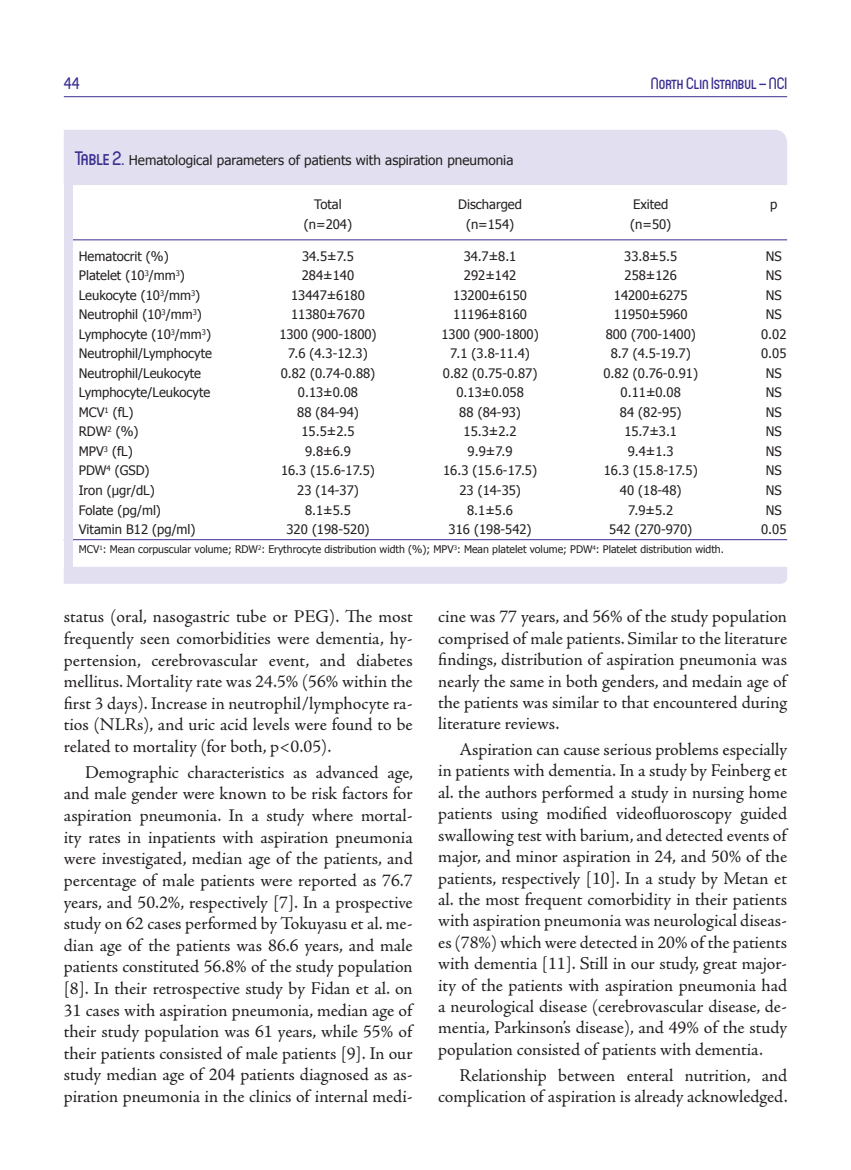
<style>
.page{position:relative;width:851px;height:1170px;background:#fff}
.page>*{position:absolute;margin:0;border:0;box-sizing:border-box;transform-origin:0 0}
.t1{font:18px/21.6px "Adobe Jenson Pro";letter-spacing:-.005em;color:#231f20;text-align:justify}
.t2{font:500 16.5px "Circula";color:#3a3091}
.t3{font:13.5px "Tahoma";color:#231f20}
.t4{font:13.05px "Tahoma";color:#231f20}
.t5{font:10.5px "Tahoma";color:#231f20}
.s1{font-family:"Circula";font-weight:500;font-size:19.5px;color:#3a3091}
</style>
<div class="page">
<hr style="left:64px;top:96px;width:723px;height:1px;background:#3a3091">
<div style="left:64px;top:566px;width:723px;height:17px;background:#e2e0f0"></div>
<div style="left:64px;top:130px;width:723px;height:55px;background:#e2e0f0"></div>
<hr style="left:67px;top:239px;width:720px;height:1px;background:#3a3091">
<hr style="left:64px;top:539px;width:723px;height:1px;background:#3a3091">
<div style="left:64px;top:185px;width:8px;height:390px;background:#e2e0f0"></div>
<p class="t2" style="left:64px;top:73px;width:17px">44</p>
<p class="t2" style="left:650px;top:73px;width:138px">North Clin Istanbul – NCI</p>
<p class="t3" style="left:75px;top:151px;width:440px"><span class="s1">Table 2.</span> Hematological parameters of patients with aspiration pneumonia</p>
<p class="t4" style="left:314px;top:195px;width:29px">Total</p>
<p class="t4" style="left:458px;top:195px;width:65px">Discharged</p>
<p class="t4" style="left:633px;top:195px;width:37px">Exited</p>
<p class="t4" style="left:770px;top:195px;width:9px">p</p>
<p class="t4" style="left:304px;top:215px;width:50px">(n=204)</p>
<p class="t4" style="left:466px;top:215px;width:50px">(n=154)</p>
<p class="t4" style="left:630px;top:215px;width:43px">(n=50)</p>
<p class="t4" style="left:79px;top:247px;width:91px">Hematocrit (%)</p>
<p class="t4" style="left:302px;top:247px;width:53px">34.5±7.5</p>
<p class="t4" style="left:463px;top:247px;width:54px">34.7±8.1</p>
<p class="t4" style="left:624px;top:247px;width:55px">33.8±5.5</p>
<p class="t4" style="left:765px;top:247px;width:17px">NS</p>
<p class="t4" style="left:79px;top:267px;width:108px">Platelet (10<sup>3</sup>/mm<sup>3</sup>)</p>
<p class="t4" style="left:302px;top:267px;width:54px">284±140</p>
<p class="t4" style="left:464px;top:267px;width:54px">292±142</p>
<p class="t4" style="left:624px;top:267px;width:54px">258±126</p>
<p class="t4" style="left:765px;top:267px;width:17px">NS</p>
<p class="t4" style="left:79px;top:286px;width:123px">Leukocyte (10<sup>3</sup>/mm<sup>3</sup>)</p>
<p class="t4" style="left:291px;top:286px;width:75px">13447±6180</p>
<p class="t4" style="left:453px;top:286px;width:75px">13200±6150</p>
<p class="t4" style="left:613px;top:286px;width:75px">14200±6275</p>
<p class="t4" style="left:765px;top:286px;width:17px">NS</p>
<p class="t4" style="left:79px;top:306px;width:124px">Neutrophil (10<sup>3</sup>/mm<sup>3</sup>)</p>
<p class="t4" style="left:291px;top:306px;width:75px">11380±7670</p>
<p class="t4" style="left:453px;top:306px;width:75px">11196±8160</p>
<p class="t4" style="left:613px;top:306px;width:75px">11950±5960</p>
<p class="t4" style="left:765px;top:306px;width:17px">NS</p>
<p class="t4" style="left:79px;top:325px;width:134px">Lymphocyte (10<sup>3</sup>/mm<sup>3</sup>)</p>
<p class="t4" style="left:279px;top:325px;width:99px">1300 (900-1800)</p>
<p class="t4" style="left:441px;top:325px;width:99px">1300 (900-1800)</p>
<p class="t4" style="left:605px;top:325px;width:92px">800 (700-1400)</p>
<p class="t4" style="left:761px;top:325px;width:27px">0.02</p>
<p class="t4" style="left:79px;top:345px;width:135px">Neutrophil/Lymphocyte</p>
<p class="t4" style="left:288px;top:345px;width:81px">7.6 (4.3-12.3)</p>
<p class="t4" style="left:450px;top:345px;width:81px">7.1 (3.8-11.4)</p>
<p class="t4" style="left:610px;top:345px;width:81px">8.7 (4.5-19.7)</p>
<p class="t4" style="left:761px;top:345px;width:27px">0.05</p>
<p class="t4" style="left:79px;top:364px;width:124px">Neutrophil/Leukocyte</p>
<p class="t4" style="left:281px;top:364px;width:96px">0.82 (0.74-0.88)</p>
<p class="t4" style="left:443px;top:364px;width:96px">0.82 (0.75-0.87)</p>
<p class="t4" style="left:603px;top:364px;width:96px">0.82 (0.76-0.91)</p>
<p class="t4" style="left:765px;top:364px;width:17px">NS</p>
<p class="t4" style="left:79px;top:384px;width:133px">Lymphocyte/Leukocyte</p>
<p class="t4" style="left:298px;top:384px;width:62px">0.13±0.08</p>
<p class="t4" style="left:456px;top:384px;width:69px">0.13±0.058</p>
<p class="t4" style="left:620px;top:384px;width:62px">0.11±0.08</p>
<p class="t4" style="left:765px;top:384px;width:17px">NS</p>
<p class="t4" style="left:79px;top:403px;width:56px">MCV<sup>1</sup> (fL)</p>
<p class="t4" style="left:297px;top:403px;width:63px">88 (84-94)</p>
<p class="t4" style="left:459px;top:403px;width:63px">88 (84-93)</p>
<p class="t4" style="left:620px;top:403px;width:63px">84 (82-95)</p>
<p class="t4" style="left:765px;top:403px;width:17px">NS</p>
<p class="t4" style="left:79px;top:423px;width:61px">RDW<sup>2</sup> (%)</p>
<p class="t4" style="left:301px;top:423px;width:55px">15.5±2.5</p>
<p class="t4" style="left:463px;top:423px;width:55px">15.3±2.2</p>
<p class="t4" style="left:624px;top:423px;width:54px">15.7±3.1</p>
<p class="t4" style="left:765px;top:423px;width:17px">NS</p>
<p class="t4" style="left:79px;top:442px;width:55px">MPV<sup>3</sup> (fL)</p>
<p class="t4" style="left:305px;top:442px;width:47px">9.8±6.9</p>
<p class="t4" style="left:467px;top:442px;width:46px">9.9±7.9</p>
<p class="t4" style="left:627px;top:442px;width:47px">9.4±1.3</p>
<p class="t4" style="left:765px;top:442px;width:17px">NS</p>
<p class="t4" style="left:79px;top:462px;width:72px">PDW<sup>4</sup> (GSD)</p>
<p class="t4" style="left:281px;top:462px;width:95px">16.3 (15.6-17.5)</p>
<p class="t4" style="left:443px;top:462px;width:95px">16.3 (15.6-17.5)</p>
<p class="t4" style="left:603px;top:462px;width:95px">16.3 (15.8-17.5)</p>
<p class="t4" style="left:765px;top:462px;width:17px">NS</p>
<p class="t4" style="left:79px;top:481px;width:77px">Iron (µgr/dL)</p>
<p class="t4" style="left:297px;top:481px;width:63px">23 (14-37)</p>
<p class="t4" style="left:459px;top:481px;width:63px">23 (14-35)</p>
<p class="t4" style="left:620px;top:481px;width:63px">40 (18-48)</p>
<p class="t4" style="left:765px;top:481px;width:17px">NS</p>
<p class="t4" style="left:79px;top:501px;width:84px">Folate (pg/ml)</p>
<p class="t4" style="left:305px;top:501px;width:47px">8.1±5.5</p>
<p class="t4" style="left:467px;top:501px;width:47px">8.1±5.6</p>
<p class="t4" style="left:628px;top:501px;width:46px">7.9±5.2</p>
<p class="t4" style="left:765px;top:501px;width:17px">NS</p>
<p class="t4" style="left:79px;top:520px;width:118px">Vitamin B12 (pg/ml)</p>
<p class="t4" style="left:286px;top:520px;width:84px">320 (198-520)</p>
<p class="t4" style="left:448px;top:520px;width:84px">316 (198-542)</p>
<p class="t4" style="left:609px;top:520px;width:84px">542 (270-970)</p>
<p class="t4" style="left:761px;top:520px;width:27px">0.05</p>
<p class="t5" style="left:79px;top:542px;width:646px">MCV<sup>1</sup>: Mean corpuscular volume; RDW<sup>2</sup>: Erythrocyte distribution width (%); MPV<sup>3</sup>: Mean platelet volume; PDW<sup>4</sup>: Platelet distribution width.</p>
<p class="t1" style="left:64px;top:606px;width:350px">status (oral, nasogastric tube or PEG). The most frequently seen comorbidities were dementia, hy&shy;pertension, cerebrovascular event, and diabetes mellitus. Mortality rate was 24.5% (56% within the first 3 days). Increase in neutrophil/lymphocyte ra&shy;tios (NLRs), and uric acid levels were found to be related to mortality (for both, p&lt;0.05).</p>
<p class="t1" style="left:64px;top:761px;width:351px;text-indent:21px">Demographic characteristics as advanced age, and male gender were known to be risk factors for aspiration pneumonia. In a study where mortal&shy;ity rates in inpatients with aspiration pneumonia were investigated, median age of the patients, and percentage of male patients were reported as 76.7 years, and 50.2%, respectively [7]. In a prospective study on 62 cases performed by Tokuyasu et al. me&shy;dian age of the patients was 86.6 years, and male patients constituted 56.8% of the study population [8]. In their retrospective study by Fidan et al. on 31 cases with aspiration pneumonia, median age of their study population was 61 years, while 55% of their patients consisted of male patients [9]. In our study median age of 204 patients diagnosed as as&shy;piration pneumonia in the clinics of internal medi-</p>
<p class="t1" style="left:438px;top:606px;width:350px">cine was 77 years, and 56% of the study population comprised of male patients. Similar to the literature findings, distribution of aspiration pneumonia was nearly the same in both genders, and medain age of the patients was similar to that encountered during literature reviews.</p>
<p class="t1" style="left:438px;top:739px;width:350px;text-indent:21px">Aspiration can cause serious problems especially in patients with dementia. In a study by Feinberg et al. the authors performed a study in nursing home patients using modified videofluoroscopy guided swallowing test with barium, and detected events of major, and minor aspiration in 24, and 50% of the patients, respectively [10]. In a study by Metan et al. the most frequent comorbidity in their patients with aspiration pneumonia was neurological diseas&shy;es (78%) which were detected in 20% of the patients with dementia [11]. Still in our study, great major&shy;ity of the patients with aspiration pneumonia had a neurological disease (cerebrovascular disease, de&shy;mentia, Parkinson’s disease), and 49% of the study population consisted of patients with dementia.</p>
<p class="t1" style="left:438px;top:1064px;width:351px;text-align:right">Relationship between enteral nutrition, and complication of aspiration is already acknowledged.</p>
</div>
